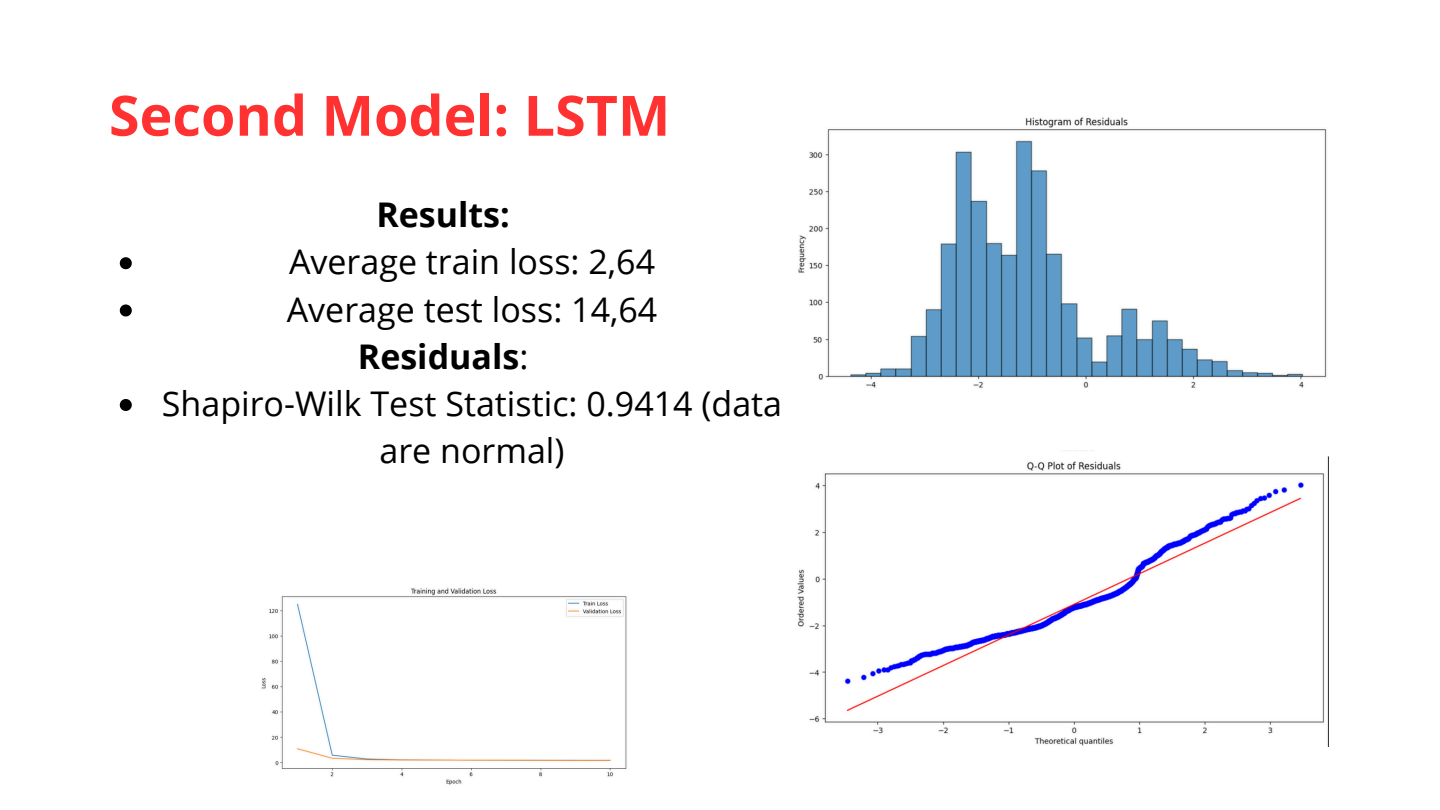
<style>
.page{position:relative;width:1440px;height:810px;background:#fff}
.page>*{position:absolute;margin:0;border:0;box-sizing:border-box;transform-origin:0 0}
.t1{font:700 55.6px "Open Sans";color:#ff3131}
.t2{font:34px/47.2px "Open Sans";color:#000;text-align:center}
.t3{font:700 34px "Open Sans";color:#000}
.s1{font-weight:400}
</style>
<div class="page">
<img style="left:798px;top:117px;width:529px;height:271px">
<img style="left:797px;top:456px;width:531px;height:290px">
<img style="left:261px;top:588px;width:366px;height:197px">
<svg style="left:120px;top:257px;width:12px;height:12px"></svg>
<svg style="left:120px;top:304px;width:12px;height:12px"></svg>
<svg style="left:120px;top:399px;width:12px;height:12px"></svg>
<p class="t1" style="left:109px;top:76px;width:563px">Second Model: LSTM</p>
<p class="t3" style="left:376px;top:191px;width:135px">Results:</p>
<p class="t2" style="left:289px;top:238px;width:368px">Average train loss: 2,64</p>
<p class="t2" style="left:287px;top:285px;width:372px">Average test loss: 14,64</p>
<p class="t3" style="left:358px;top:333px;width:172px">Residuals<span class="s1">:</span></p>
<p class="t2" style="left:162px;top:379px;width:622px">Shapiro-Wilk Test Statistic: 0.9414 (data are normal)</p>
</div>
